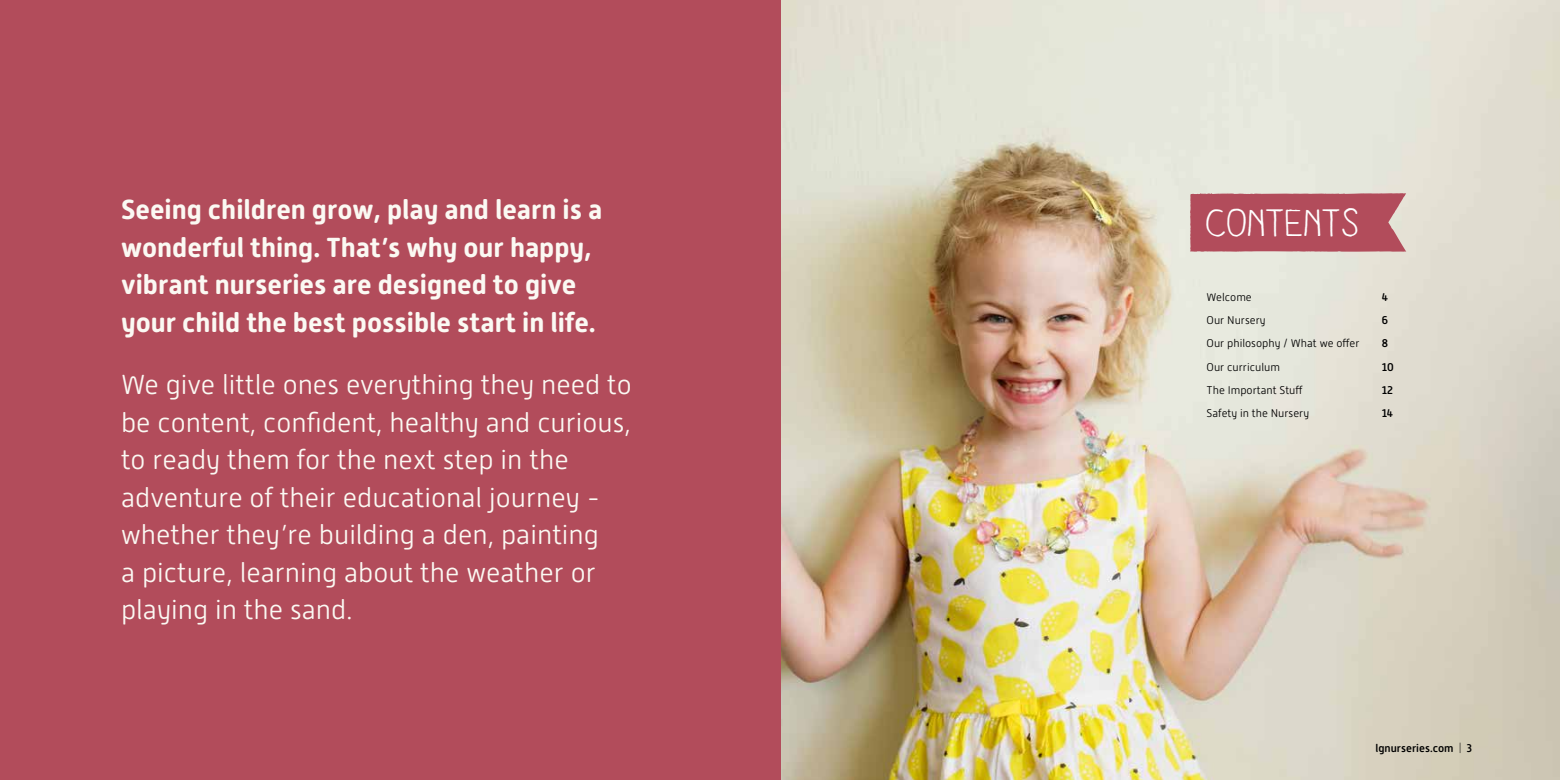
<style>
.page{position:relative;width:1560px;height:780px;background:#fff}
.page>*{position:absolute;margin:0;border:0;box-sizing:border-box;transform-origin:0 0}
.t1{font:38.75px "Aracne";color:#fff}
.t2{font:300 27.5px/37.5px "Alwyn New Rounded";color:#fbf9f3}
.t3{font:700 27.5px/37.5px "Alwyn New Rounded";color:#fbf9f3}
.t4{font:300 11.25px/23.4px "Alwyn New Rounded";color:#000}
.t5{font:500 11.25px/23.4px "Alwyn New Rounded";color:#000}
.s1{font-weight:100}
</style>
<div class="page">
<img style="left:780px;top:0;width:779px;height:780px">
<svg style="left:1189px;top:192px;width:216px;height:60px;background:#b65865"></svg>
<div style="left:0;top:0;width:780px;height:780px;background:#b24c5b"></div>
<p class="t3" style="left:121px;top:191px;width:483px">Seeing children grow, play and learn is a wonderful thing. That’s why our happy, vibrant nurseries are designed to give your child the best possible start in life.</p>
<p class="t2" style="left:121px;top:366px;width:512px">We give little ones everything they need to be content, confident, healthy and curious, to ready them for the next step in the adventure of their educational journey - whether they’re building a den, painting<br>a picture, learning about the weather or playing in the sand.</p>
<h1 class="t1" style="left:1206px;top:201px;width:154px">CONTENTS</h1>
<p class="t4" style="left:1206px;top:285px;width:154px">Welcome<br>Our Nursery<br>Our philosophy / What we offer<br>Our curriculum<br>The Important Stuff<br>Safety in the Nursery</p>
<p class="t5" style="left:1381px;top:285px;width:14px">4<br>6<br>8<br>10<br>12<br>14</p>
<p class="t5" style="left:1375px;top:736px;width:98px">lgnurseries.com <span class="s1">|</span> 3</p>
</div>
